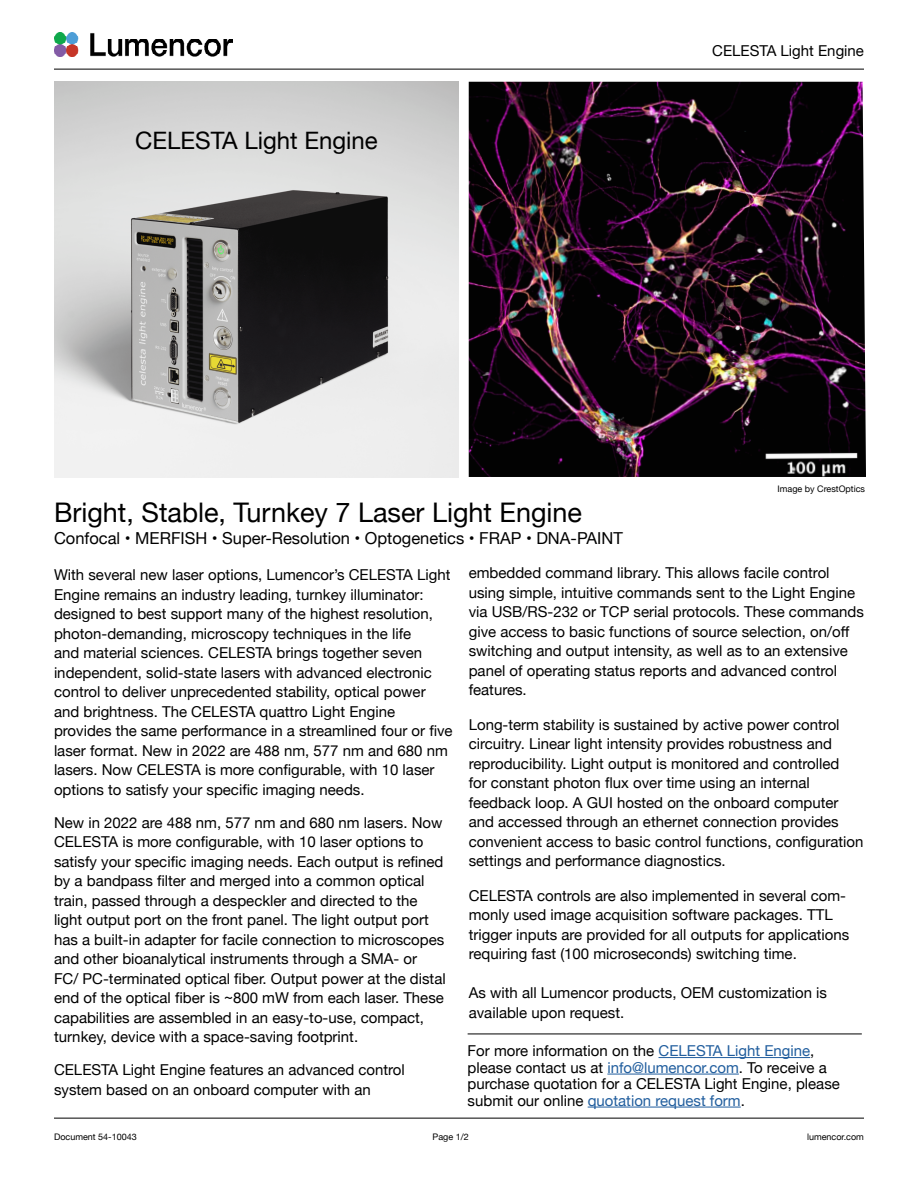
<style>
.page{position:relative;width:918px;height:1188px;background:#fff}
.page>*{position:absolute;margin:0;border:0;box-sizing:border-box;transform-origin:0 0}
.t1{font:27px "Helvetica Neue";color:#000}
.t2{font:24px "Helvetica Neue";color:#000}
.t3{font:16.5px "Helvetica Neue";color:#000}
.t4{font:15px/19.5px "Helvetica Neue";color:#000}
.t5{font:9px "Helvetica Neue";color:#000}
.s1{color:#215e9e}
</style>
<div class="page">
<img style="left:54px;top:82px;width:405px;height:395px">
<hr style="left:54px;top:69px;width:810px;height:1px;background:#000">
<hr style="left:54px;top:1118px;width:810px;height:1px;background:#000">
<hr style="left:468px;top:1034px;width:394px;height:1px;background:#000">
<img style="left:54px;top:32px;width:178px;height:25px">
<img style="left:469px;top:82px;width:397px;height:395px">
<hr style="left:659px;top:1057px;width:151px;height:1px;background:#215e9e">
<hr style="left:607px;top:1074px;width:132px;height:1px;background:#215e9e">
<hr style="left:588px;top:1107px;width:153px;height:1px;background:#215e9e">
<h2 class="t2" style="left:135px;top:124px;width:244px">CELESTA Light Engine</h2>
<p class="t4" style="left:712px;top:42px;width:153px">CELESTA Light Engine</p>
<h1 class="t1" style="left:54px;top:493px;width:530px">Bright, Stable, Turnkey 7 Laser Light Engine</h1>
<p class="t3" style="left:54px;top:526px;width:570px">Confocal • MERFISH • Super-Resolution • Optogenetics • FRAP • DNA-PAINT</p>
<p class="t5" style="left:778px;top:483px;width:89px">Image by CrestOptics</p>
<p class="t4" style="left:54px;top:566px;width:400px">With several new laser options, Lumencor’s CELESTA Light Engine remains an industry leading, turnkey illuminator: designed to best support many of the highest resolution, photon-demanding, microscopy techniques in the life<br>and material sciences. CELESTA brings together seven independent, solid-state lasers with advanced electronic control to deliver unprecedented stability, optical power and brightness. The CELESTA quattro Light Engine provides the same performance in a streamlined four or five laser format. New in 2022 are 488 nm, 577 nm and 680 nm lasers. Now CELESTA is more configurable, with 10 laser options to satisfy your specific imaging needs.</p>
<p class="t4" style="left:54px;top:813px;width:393px">New in 2022 are 488 nm, 577 nm and 680 nm lasers. Now CELESTA is more configurable, with 10 laser options to satisfy your specific imaging needs. Each output is refined by a bandpass filter and merged into a common optical train, passed through a despeckler and directed to the light output port on the front panel. The light output port has a built-in adapter for facile connection to microscopes and other bioanalytical instruments through a SMA- or<br>FC/ PC-terminated optical fiber. Output power at the distal end of the optical fiber is ~800 mW from each laser. These capabilities are assembled in an easy-to-use, compact, turnkey, device with a space-saving footprint.</p>
<p class="t4" style="left:54px;top:1061px;width:352px">CELESTA Light Engine features an advanced control system based on an onboard computer with an</p>
<p class="t4" style="left:469px;top:564px;width:397px">embedded command library. This allows facile control using simple, intuitive commands sent to the Light Engine via USB/RS-232 or TCP serial protocols. These commands give access to basic functions of source selection, on/off switching and output intensity, as well as to an extensive panel of operating status reports and advanced control features.</p>
<p class="t4" style="left:469px;top:715px;width:396px">Long-term stability is sustained by active power control circuitry. Linear light intensity provides robustness and reproducibility. Light output is monitored and controlled<br>for constant photon flux over time using an internal feedback loop. A GUI hosted on the onboard computer and accessed through an ethernet connection provides convenient access to basic control functions, configuration settings and performance diagnostics.</p>
<p class="t4" style="left:469px;top:886px;width:382px">CELESTA controls are also implemented in several com&shy;monly used image acquisition software packages. TTL trigger inputs are provided for all outputs for applications requiring fast (100 microseconds) switching time.</p>
<p class="t4" style="left:469px;top:984px;width:360px">As with all Lumencor products, OEM customization is available upon request.</p>
<p class="t4" style="left:468px;top:1043px;width:374px;line-height:16.5px">For more information on the <span class="s1">CELESTA Light Engine</span>, please contact us at <span class="s1">info@lumencor.com</span>. To receive a purchase quotation for a CELESTA Light Engine, please submit our online <span class="s1">quotation request form</span>.</p>
<p class="t5" style="left:54px;top:1130px;width:84px">Document 54-10043</p>
<p class="t5" style="left:433px;top:1130px;width:38px">Page 1/2</p>
<p class="t5" style="left:807px;top:1130px;width:58px">lumencor.com</p>
</div>
